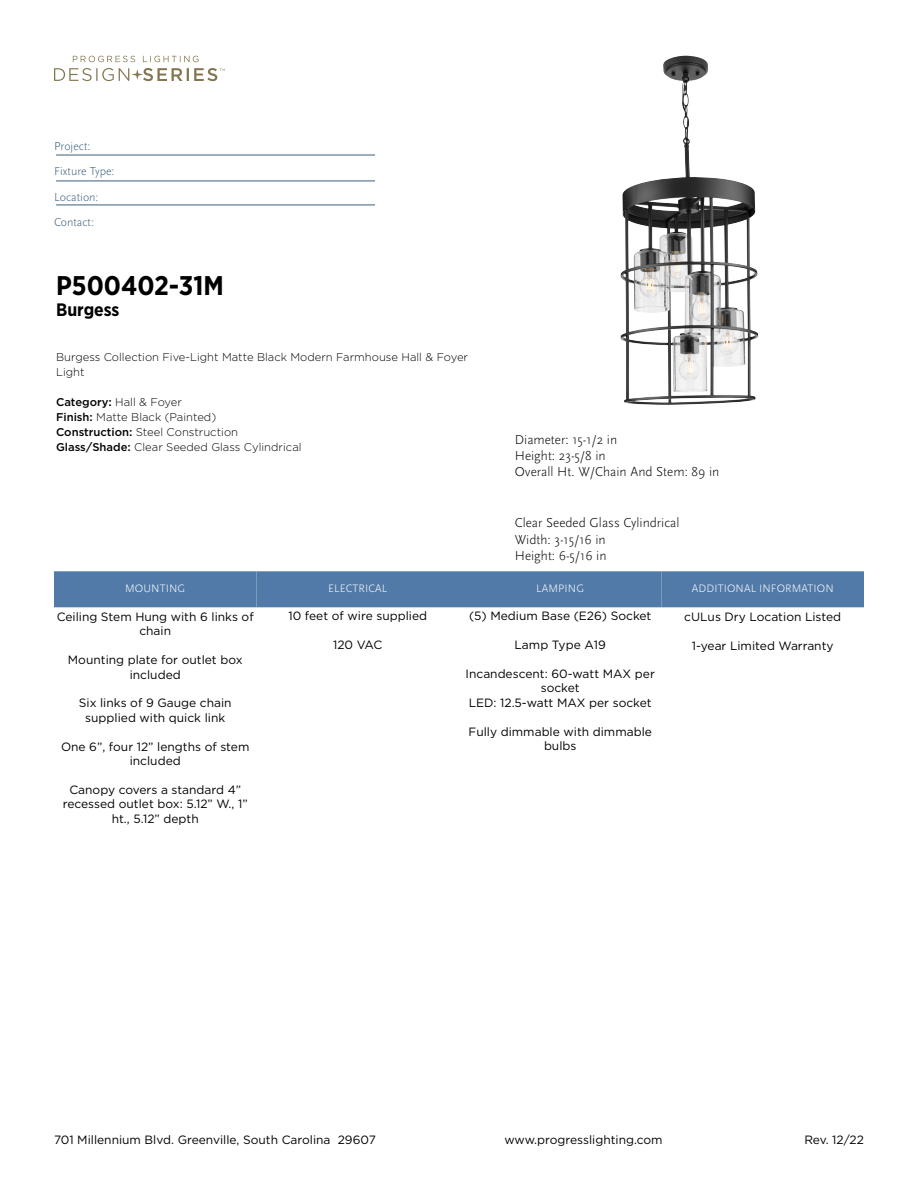
<style>
.page{position:relative;width:918px;height:1188px;background:#fff}
.page>*{position:absolute;margin:0;border:0;box-sizing:border-box;transform-origin:0 0}
.t1{font:700 27px "Gotham Narrow";color:#000}
.t2{font:700 18px "Gotham Narrow";color:#000}
.t3{font:300 13.5px/16.2px "Scala Sans Pro";color:#000}
.t4{font:12px/14.4px "Gotham";color:#000;text-align:center}
.t5{font:300 12px/25.5px "Scala Sans Pro";color:#3b5e7b}
.t6{font:300 11.25px/15px "Gotham";color:#000}
.t7{font:300 11.25px "Scala Sans Pro";letter-spacing:.01em;color:#fff}
.s1{font-weight:500}
</style>
<div class="page">
<svg style="left:54px;top:56px;width:171px;height:26px"></svg>
<hr style="left:56px;top:155px;width:319px;height:1px;background:#3b5e7b">
<hr style="left:56px;top:181px;width:319px;height:1px;background:#3b5e7b">
<hr style="left:56px;top:205px;width:319px;height:1px;background:#3b5e7b">
<img style="left:621px;top:56px;width:137px;height:349px">
<div style="left:54px;top:571px;width:202px;height:36px;background:#527aa8"></div>
<div style="left:256px;top:571px;width:203px;height:36px;background:#527aa8"></div>
<div style="left:459px;top:571px;width:203px;height:36px;background:#527aa8"></div>
<div style="left:662px;top:571px;width:202px;height:36px;background:#527aa8"></div>
<p class="t5" style="left:54px;top:133px;width:62px">Project:<br>Fixture Type:<br>Location:<br>Contact:</p>
<h1 class="t1" style="left:56px;top:269px;width:169px">P500402-31M</h1>
<h2 class="t2" style="left:56px;top:299px;width:65px">Burgess</h2>
<p class="t6" style="left:56px;top:350px;width:413px">Burgess Collection Five-Light Matte Black Modern Farmhouse Hall &amp; Foyer<br>Light</p>
<p class="t6" style="left:56px;top:395px;width:247px"><span class="s1">Category:</span> Hall &amp; Foyer<br><span class="s1">Finish:</span> Matte Black (Painted)<br><span class="s1">Construction:</span> Steel Construction <span class="s1">Glass/Shade:</span> Clear Seeded Glass Cylindrical</p>
<p class="t3" style="left:515px;top:431px;width:206px">Diameter: 15-1/2 in<br>Height: 23-5/8 in<br>Overall Ht. W/Chain And Stem: 89 in</p>
<p class="t3" style="left:515px;top:515px;width:166px">Clear Seeded Glass Cylindrical<br>Width: 3-15/16 in<br>Height: 6-5/16 in</p>
<p class="t7" style="left:125px;top:582px;width:62px">MOUNTING</p>
<p class="t4" style="left:57px;top:609px;width:199px">Ceiling Stem Hung with 6 links of chain</p>
<p class="t4" style="left:68px;top:652px;width:176px">Mounting plate for outlet box included</p>
<p class="t4" style="left:79px;top:696px;width:154px">Six links of 9 Gauge chain supplied with quick link</p>
<p class="t4" style="left:61px;top:739px;width:190px">One 6”, four 12” lengths of stem included</p>
<p class="t4" style="left:63px;top:782px;width:186px">Canopy covers a standard 4” recessed outlet box: 5.12” W., 1” ht., 5.12” depth</p>
<p class="t7" style="left:328px;top:582px;width:61px">ELECTRICAL</p>
<p class="t4" style="left:288px;top:609px;width:140px">10 feet of wire supplied</p>
<p class="t4" style="left:333px;top:637px;width:51px">120 VAC</p>
<p class="t7" style="left:536px;top:582px;width:49px">LAMPING</p>
<p class="t4" style="left:469px;top:609px;width:184px">(5) Medium Base (E26) Socket</p>
<p class="t4" style="left:515px;top:637px;width:93px">Lamp Type A19</p>
<p class="t4" style="left:466px;top:666px;width:191px">Incandescent: 60-watt MAX per socket<br>LED: 12.5-watt MAX per socket</p>
<p class="t4" style="left:469px;top:724px;width:185px">Fully dimmable with dimmable bulbs</p>
<p class="t7" style="left:692px;top:582px;width:143px">ADDITIONAL INFORMATION</p>
<p class="t4" style="left:684px;top:609px;width:159px">cULus Dry Location Listed</p>
<p class="t4" style="left:692px;top:638px;width:143px">1-year Limited Warranty</p>
<p class="t4" style="left:54px;top:1132px;width:323px">701 Millennium Blvd. Greenville, South Carolina 29607</p>
<p class="t4" style="left:504px;top:1132px;width:160px">www.progresslighting.com</p>
<p class="t4" style="left:804px;top:1132px;width:61px">Rev. 12/22</p>
</div>
